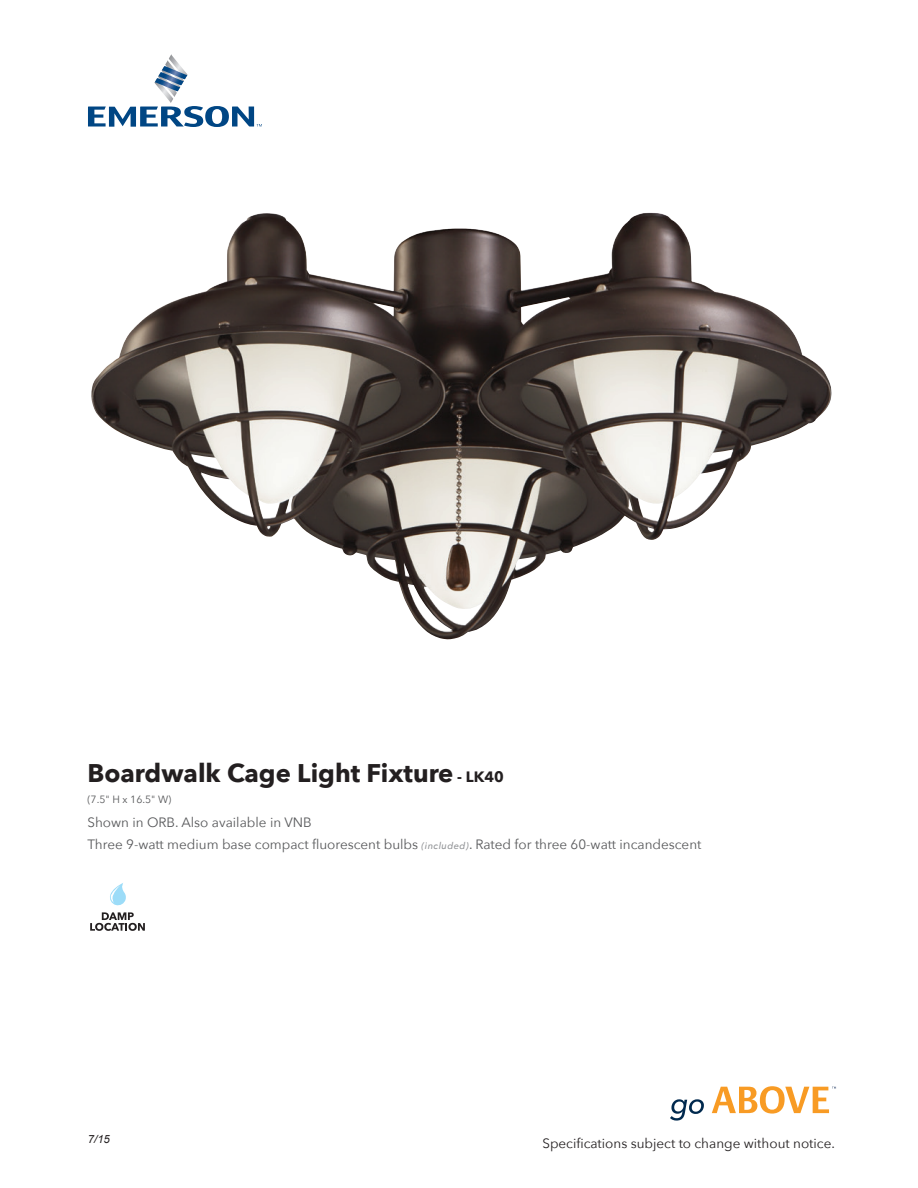
<style>
.page{position:relative;width:918px;height:1188px;background:#fff}
.page>*{position:absolute;margin:0;border:0;box-sizing:border-box;transform-origin:0 0}
.t1{font:700 25.5px "Avenir Next";color:#231f20}
.t2{font:13.5px/21.8px "Avenir Next";color:#57585a}
.t3{font:13.5px "Avenir Next";color:#231f20}
.t4{font:italic 11.25px "Arial";color:#231f20}
.t5{font:10.5px "Avenir Next";color:#57585a}
.s1{font-size:15px}
.s2{font-weight:500;font-style:italic;font-size:9.45px;color:#939598}
</style>
<div class="page">
<svg style="left:88px;top:54px;width:174px;height:73px"></svg>
<svg style="left:670px;top:1099px;width:34px;height:22px"></svg>
<svg style="left:712px;top:1086px;width:124px;height:28px"></svg>
<img style="left:91px;top:213px;width:741px;height:427px">
<svg style="left:90px;top:912px;width:55px;height:19px"></svg>
<svg style="left:110px;top:883px;width:16px;height:23px"></svg>
<h1 class="t1" style="left:87px;top:751px;width:418px">Boardwalk Cage Light Fixture <span class="s1">- LK40</span></h1>
<p class="t5" style="left:87px;top:790px;width:85px">(7.5" H x 16.5" W)</p>
<p class="t2" style="left:87px;top:811px;width:615px">Shown in ORB. Also available in VNB<br>Three 9-watt medium base compact fluorescent bulbs <span class="s2">(included)</span>. Rated for three 60-watt incandescent</p>
<p class="t4" style="left:88px;top:1132px;width:23px">7/15</p>
<p class="t3" style="left:542px;top:1132px;width:294px">Specifications subject to change without notice.</p>
</div>
